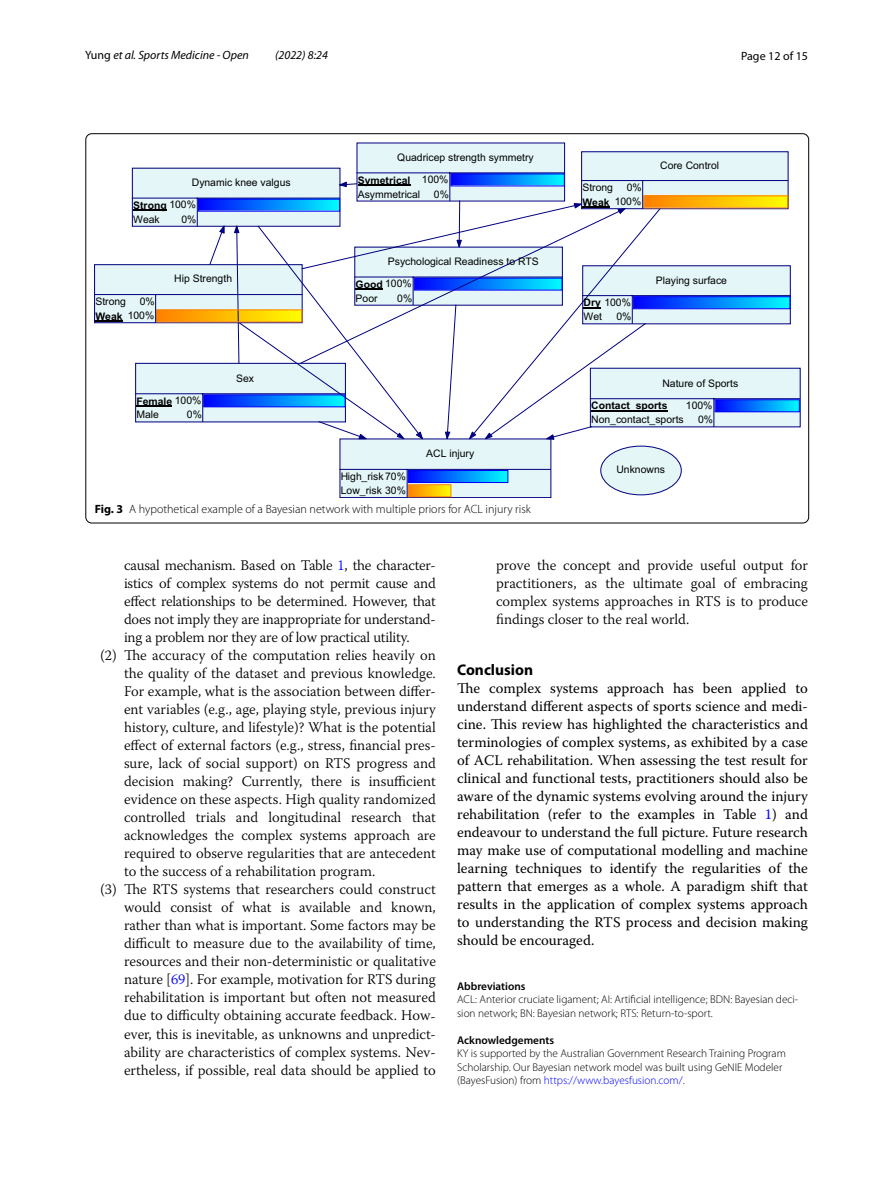
<style>
.page{position:relative;width:893px;height:1187px;background:#fff}
.page>*{position:absolute;margin:0;border:0;box-sizing:border-box;transform-origin:0 0}
.t1{font:700 15.45px "Myriad Pro";color:#000}
.t2{font:300 14.7px/18px "Warnock Pro";color:#000;text-align:justify}
.t3{font:14.7px/18px "Warnock Pro";color:#000;text-align:justify}
.t4{font:300 12px "Myriad Pro";color:#000}
.t5{font:italic 12px "Myriad Pro";color:#000}
.t6{font:12px "Myriad Pro";color:#000}
.t7{font:300 11.25px/13.5px "Myriad Pro";color:#000}
.t8{font:600 11.25px "Myriad Pro";color:#000}
.t9{font:10.35px/14.2px "Arial MT3";color:#000}
.t10{font:10.35px "Arial Bold MT2";color:#000}
.s1{font-style:normal}
.s2{font-family:"Arial MT3"}
.s3{font-weight:700}
.s4{font-family:"Arial Bold MT2"}
.s5{color:#00f}
</style>
<div class="page">
<img style="left:94px;top:143px;width:706px;height:355px">
<svg style="left:646px;top:209px;width:15px;height:230px"></svg>
<div style="left:135px;top:363px;width:211px;height:59px;border:1px solid #000080"></div>
<hr style="left:136px;top:405px;width:36px;height:2px;background:#000">
<div style="left:204px;top:394px;width:141px;height:13px;border:1px solid #00f"></div>
<svg style="left:202px;top:394px;width:1px;height:27px"></svg>
<hr style="left:135px;top:393px;width:210px;height:1px;background:#000080">
<hr style="left:591px;top:410px;width:76px;height:1px;background:#000">
<div style="left:715px;top:399px;width:85px;height:13px;border:1px solid #00f"></div>
<svg style="left:714px;top:399px;width:1px;height:27px"></svg>
<hr style="left:590px;top:398px;width:210px;height:1px;background:#000080">
<div style="left:340px;top:438px;width:211px;height:60px;border:1px solid #000080"></div>
<div style="left:408px;top:470px;width:100px;height:12px;border:1px solid #00f"></div>
<div style="left:408px;top:484px;width:43px;height:13px;border:1px solid #ff8000"></div>
<svg style="left:407px;top:470px;width:1px;height:27px"></svg>
<hr style="left:340px;top:469px;width:211px;height:1px;background:#000080">
<div style="left:94px;top:264px;width:208px;height:59px;border:1px solid #000080"></div>
<hr style="left:95px;top:320px;width:28px;height:2px;background:#000">
<div style="left:156px;top:309px;width:146px;height:13px;border:1px solid #ff8000"></div>
<svg style="left:155px;top:295px;width:1px;height:27px"></svg>
<hr style="left:94px;top:294px;width:208px;height:1px;background:#000080">
<hr style="left:133px;top:210px;width:34px;height:1px;background:#000">
<div style="left:198px;top:199px;width:142px;height:12px;border:1px solid #00f"></div>
<svg style="left:197px;top:199px;width:1px;height:27px"></svg>
<hr style="left:132px;top:198px;width:208px;height:1px;background:#000080">
<div style="left:633px;top:296px;width:157px;height:13px;border:1px solid #00f"></div>
<hr style="left:582px;top:295px;width:208px;height:1px;background:#000080">
<div style="left:601px;top:446px;width:80px;height:49px;background:#e5f6f7;border-radius:50%"></div>
<div style="left:600px;top:446px;width:81px;height:49px;border:1px solid #000080;border-radius:50%"></div>
<div style="left:643px;top:196px;width:145px;height:12px;border:1px solid #ff8000"></div>
<hr style="left:581px;top:180px;width:207px;height:1px;background:#000080">
<svg style="left:209px;top:173px;width:437px;height:266px"></svg>
<hr style="left:357px;top:173px;width:207px;height:1px;background:#000080">
<p class="t5" style="left:85px;top:48px;width:165px"><span class="s1">Yung</span> et al. Sports Medicine - Open</p>
<p class="t5" style="left:275px;top:48px;width:54px">(2022) 8:24</p>
<p class="t6" style="left:741px;top:48px;width:68px">Page 12 of 15</p>
<p class="t9" style="left:192px;top:175px;width:100px">Dynamic knee valgus</p>
<p class="t10" style="left:133px;top:198px;width:64px">Strong <span class="s2">100%</span></p>
<p class="t9" style="left:133px;top:212px;width:28px">Weak</p>
<p class="t9" style="left:181px;top:212px;width:17px">0%</p>
<p class="t9" style="left:95px;top:294px;width:32px">Strong</p>
<p class="t9" style="left:140px;top:294px;width:17px">0%</p>
<p class="t10" style="left:95px;top:309px;width:60px">Weak <span class="s2">100%</span></p>
<p class="t9" style="left:174px;top:272px;width:59px">Hip Strength</p>
<p class="t9" style="left:236px;top:371px;width:19px">Sex</p>
<p class="t10" style="left:136px;top:394px;width:66px">Female <span class="s2">100%</span></p>
<p class="t9" style="left:136px;top:408px;width:24px">Male</p>
<p class="t9" style="left:187px;top:408px;width:17px">0%</p>
<p class="t9" style="left:397px;top:150px;width:138px">Quadricep strength symmetry</p>
<p class="t10" style="left:358px;top:173px;width:92px">Symetrical <span class="s2">100%</span></p>
<p class="t9" style="left:358px;top:187px;width:64px">Asymmetrical</p>
<p class="t9" style="left:434px;top:187px;width:17px">0%</p>
<p class="t9" style="left:388px;top:254px;width:152px">Psychological Readiness to RTS</p>
<p class="t10" style="left:356px;top:277px;width:58px">Good <span class="s2">100%</span></p>
<p class="t9" style="left:356px;top:291px;width:23px">Poor</p>
<p class="t9" style="left:397px;top:291px;width:17px">0%</p>
<p class="t9" style="left:341px;top:469px;width:67px">High_risk70%<br>Low_risk 30%</p>
<p class="t9" style="left:426px;top:446px;width:50px">ACL injury</p>
<p class="t4" style="left:95px;top:502px;width:438px"><span class="s3">Fig. 3</span> A hypothetical example of a Bayesian network with multiple priors for ACL injury risk</p>
<p class="t9" style="left:582px;top:180px;width:32px">Strong</p>
<p class="t9" style="left:627px;top:180px;width:17px">0%</p>
<p class="t10" style="left:582px;top:195px;width:60px">Weak <span class="s2">100%</span></p>
<p class="t9" style="left:660px;top:158px;width:61px">Core Control</p>
<p class="t9" style="left:583px;top:295px;width:49px"><span class="s4">Dry</span> 100%<br>Wet</p>
<p class="t9" style="left:616px;top:309px;width:17px">0%</p>
<p class="t9" style="left:656px;top:273px;width:73px">Playing surface</p>
<p class="t9" style="left:662px;top:376px;width:77px">Nature of Sports</p>
<p class="t10" style="left:591px;top:399px;width:78px">Contact_sports</p>
<p class="t9" style="left:686px;top:398px;width:28px">100%</p>
<p class="t9" style="left:591px;top:412px;width:94px">Non_contact_sports</p>
<p class="t9" style="left:698px;top:412px;width:17px">0%</p>
<p class="t9" style="left:616px;top:462px;width:50px">Unknowns</p>
<p class="t2" style="left:124px;top:556px;width:313px">causal mechanism. Based on Table <span class="s5">1</span>, the character-</p>
<p class="t2" style="left:124px;top:574px;width:313px">istics of complex systems do not permit cause and</p>
<p class="t2" style="left:124px;top:592px;width:313px">effect relationships to be determined. However, that</p>
<p class="t2" style="left:124px;top:610px;width:313px">does not imply they are inappropriate for understand-</p>
<p class="t2" style="left:124px;top:628px;width:287px">ing a problem nor they are of low practical utility.</p>
<p class="t2" style="left:100px;top:646px;width:337px">(2) The accuracy of the computation relies heavily on</p>
<p class="t2" style="left:124px;top:664px;width:313px">the quality of the dataset and previous knowledge.</p>
<p class="t2" style="left:124px;top:682px;width:313px">For example, what is the association between differ-</p>
<p class="t2" style="left:124px;top:700px;width:313px">ent variables (e.g., age, playing style, previous injury</p>
<p class="t2" style="left:124px;top:718px;width:313px">history, culture, and lifestyle)? What is the potential</p>
<p class="t2" style="left:124px;top:736px;width:313px">effect of external factors (e.g., stress, financial pres-</p>
<p class="t2" style="left:124px;top:754px;width:313px">sure, lack of social support) on RTS progress and</p>
<p class="t2" style="left:124px;top:772px;width:313px">decision making? Currently, there is insufficient</p>
<p class="t2" style="left:124px;top:790px;width:313px">evidence on these aspects. High quality randomized</p>
<p class="t2" style="left:124px;top:808px;width:313px">controlled trials and longitudinal research that</p>
<p class="t2" style="left:124px;top:826px;width:313px">acknowledges the complex systems approach are</p>
<p class="t2" style="left:124px;top:844px;width:313px">required to observe regularities that are antecedent</p>
<p class="t2" style="left:124px;top:862px;width:253px">to the success of a rehabilitation program.</p>
<p class="t2" style="left:100px;top:880px;width:337px">(3) The RTS systems that researchers could construct</p>
<p class="t2" style="left:124px;top:898px;width:313px">would consist of what is available and known,</p>
<p class="t2" style="left:124px;top:916px;width:313px">rather than what is important. Some factors may be</p>
<p class="t2" style="left:124px;top:934px;width:313px">difficult to measure due to the availability of time,</p>
<p class="t2" style="left:124px;top:952px;width:313px">resources and their non-deterministic or qualitative</p>
<p class="t2" style="left:124px;top:970px;width:313px">nature [<span class="s5">69</span>]. For example, motivation for RTS during</p>
<p class="t2" style="left:124px;top:988px;width:313px">rehabilitation is important but often not measured</p>
<p class="t2" style="left:124px;top:1006px;width:313px">due to difficulty obtaining accurate feedback. How-</p>
<p class="t2" style="left:124px;top:1024px;width:313px">ever, this is inevitable, as unknowns and unpredict-</p>
<p class="t2" style="left:124px;top:1042px;width:313px">ability are characteristics of complex systems. Nev-</p>
<p class="t2" style="left:124px;top:1060px;width:313px">ertheless, if possible, real data should be applied to</p>
<p class="t2" style="left:496px;top:556px;width:313px">prove the concept and provide useful output for practitioners, as the ultimate goal of embracing complex systems approaches in RTS is to produce findings closer to the real world.</p>
<p class="t1" style="left:457px;top:659px;width:77px">Conclusion</p>
<p class="t3" style="left:457px;top:678px;width:352px">The complex systems approach has been applied to understand different aspects of sports science and medi&shy;cine. This review has highlighted the characteristics and terminologies of complex systems, as exhibited by a case of ACL rehabilitation. When assessing the test result for clinical and functional tests, practitioners should also be aware of the dynamic systems evolving around the injury rehabilitation (refer to the examples in Table <span class="s5">1</span>) and endeavour to understand the full picture. Future research may make use of computational modelling and machine learning techniques to identify the regularities of the pattern that emerges as a whole. A paradigm shift that results in the application of complex systems approach to understanding the RTS process and decision making should be encouraged.</p>
<p class="t8" style="left:457px;top:978px;width:70px">Abbreviations</p>
<p class="t7" style="left:457px;top:992px;width:343px">ACL: Anterior cruciate ligament; AI: Artificial intelligence; BDN: Bayesian deci&shy;sion network; BN: Bayesian network; RTS: Return-to-sport.</p>
<p class="t8" style="left:457px;top:1032px;width:98px">Acknowledgements</p>
<p class="t7" style="left:457px;top:1046px;width:330px">KY is supported by the Australian Government Research Training Program<br>Scholarship. Our Bayesian network model was built using GeNIE Modeler (BayesFusion) from <span class="s5">https://www.bayesfusion.com/</span>.</p>
</div>
